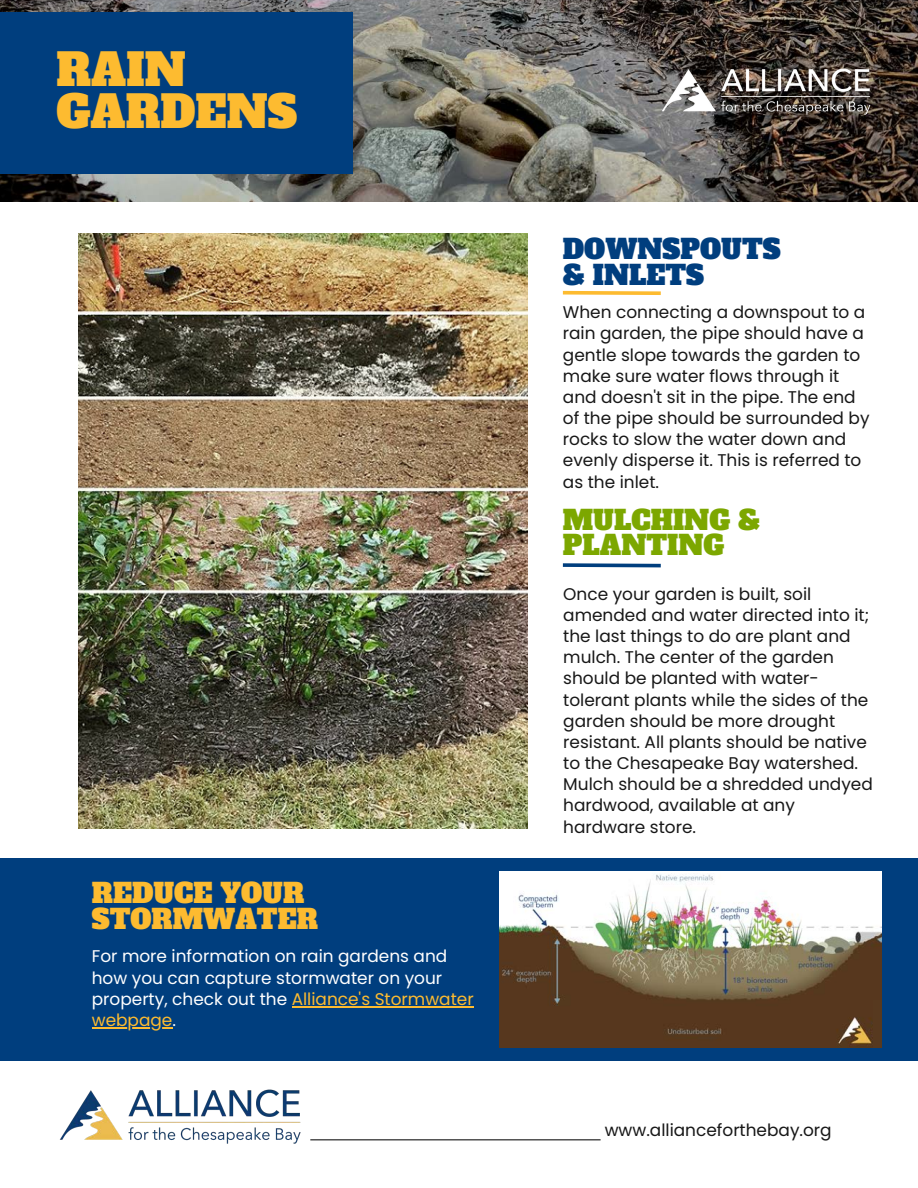
<style>
.page{position:relative;width:918px;height:1188px;background:#fff}
.page>*{position:absolute;margin:0;border:0;box-sizing:border-box;transform-origin:0 0}
.t1{font:43.65px/42.8px "Alfa Slab One";color:#fdbb30}
.t2{font:26.7px/25.8px "Alfa Slab One";color:#fdbb30}
.t3{font:26.7px/25.8px "Alfa Slab One";color:#003e7e}
.t4{font:26.7px/25.8px "Alfa Slab One";color:#7ca700}
.t5{font:16.95px/21.1px "Poppins";color:#171717}
.t6{font:16.95px/21.5px "Poppins";color:#fff}
.s1{color:#fdbb30}
</style>
<div class="page">
<div style="left:0;top:858px;width:918px;height:203px;background:#003e7e"></div>
<svg style="left:0;top:0;width:918px;height:201px"></svg>
<div style="left:0;top:12px;width:352px;height:162px;background:#003e7e"></div>
<img style="left:647px;top:57px;width:234px;height:69px">
<img style="left:59px;top:1089px;width:254px;height:55px">
<hr style="left:310px;top:1139px;width:291px;height:1px;background:#171717">
<svg style="left:562px;top:563px;width:99px;height:5px"></svg>
<img style="left:78px;top:234px;width:449px;height:595px">
<svg style="left:562px;top:290px;width:99px;height:5px"></svg>
<img style="left:499px;top:872px;width:383px;height:175px">
<div style="left:873px;top:1000px;width:9px;height:47px;background:#57391f"></div>
<hr style="left:292px;top:1006px;width:182px;height:1px;background:#fdbb30">
<hr style="left:92px;top:1028px;width:80px;height:1px;background:#fdbb30">
<h1 class="t1" style="left:56px;top:49px;width:242px">RAIN<br>GARDENS</h1>
<h2 class="t2" style="left:92px;top:881px;width:228px">REDUCE YOUR<br>STORMWATER</h2>
<p class="t6" style="left:92px;top:946px;width:383px">For more information on rain gardens and how you can capture stormwater on your property, check out the <span class="s1">Alliance's Stormwater webpage</span>.</p>
<h2 class="t3" style="left:563px;top:237px;width:219px">DOWNSPOUTS &amp; INLETS</h2>
<p class="t5" style="left:563px;top:302px;width:308px">When connecting a downspout to a rain garden, the pipe should have a gentle slope towards the garden to make sure water flows through it and doesn't sit in the pipe. The end of the pipe should be surrounded by rocks to slow the water down and evenly disperse it. This is referred to as the inlet.</p>
<h2 class="t4" style="left:563px;top:507px;width:199px">MULCHING &amp;<br>PLANTING</h2>
<p class="t5" style="left:563px;top:583px;width:311px">Once your garden is built, soil amended and water directed into it; the last things to do are plant and mulch. The center of the garden should be planted with water&shy;tolerant plants while the sides of the garden should be more drought resistant. All plants should be native to the Chesapeake Bay watershed.<br>Mulch should be a shredded undyed hardwood, available at any hardware store.</p>
<p class="t5" style="left:605px;top:1119px;width:228px">www.allianceforthebay.org</p>
</div>
